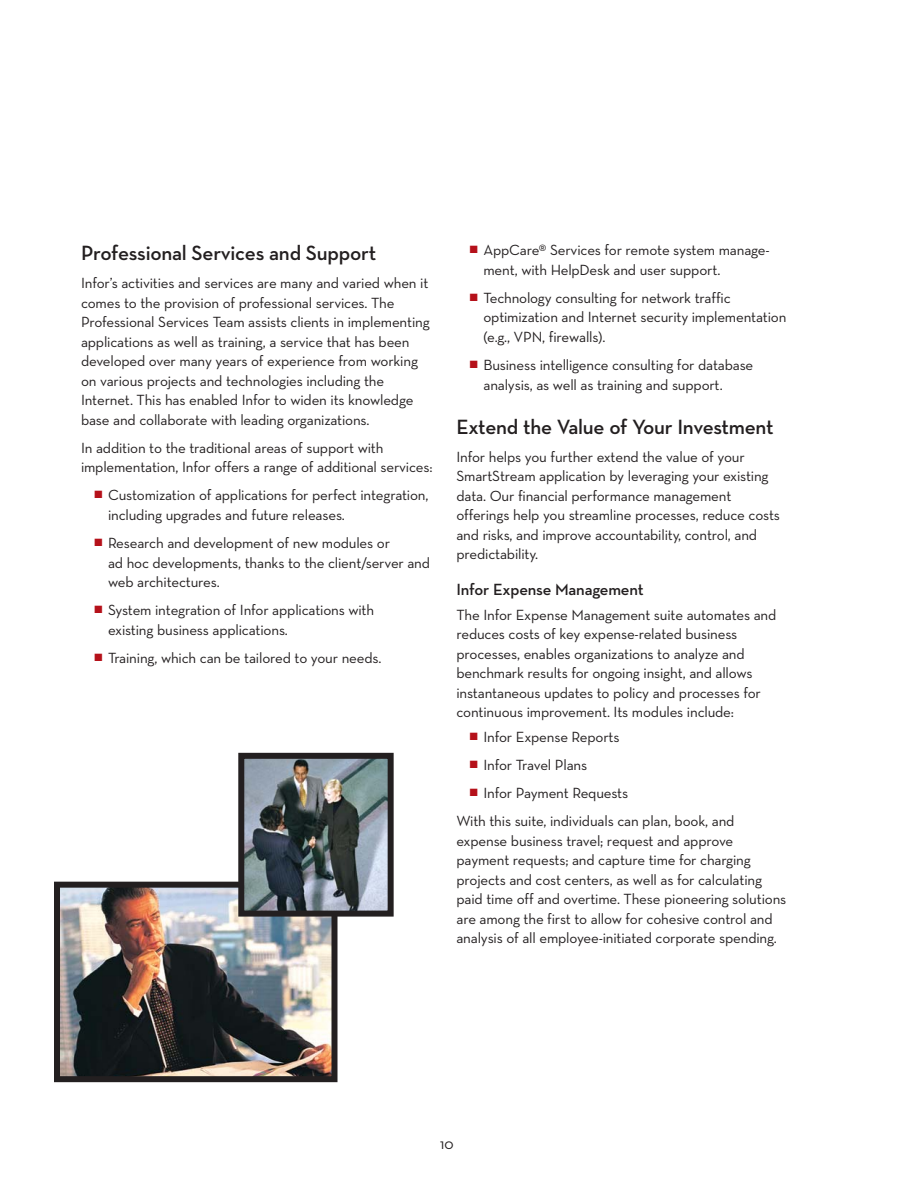
<style>
.page{position:relative;width:918px;height:1188px;background:#fff}
.page>*{position:absolute;margin:0;border:0;box-sizing:border-box;transform-origin:0 0}
.t1{font:600 21px "Neutra Text";letter-spacing:-.015em;color:#231f20}
.t2{font:600 16.5px "Neutra Text";letter-spacing:-.015em;color:#231f20}
.t3{font:15px/19.5px "Neutra Text";letter-spacing:-.015em;color:#231f20}
.s1{color:#b5111a}
</style>
<div class="page">
<img style="left:61px;top:889px;width:270px;height:186px">
<div style="left:54px;top:882px;width:284px;height:200px;border:6px solid #231f20"></div>
<img style="left:245px;top:760px;width:142px;height:150px">
<div style="left:238px;top:753px;width:156px;height:164px;border:6px solid #231f20"></div>
<h1 class="t1" style="left:81px;top:245px;width:297px">Professional Services and Support</h1>
<p class="t3" style="left:81px;top:275px;width:350px">Infor’s activities and services are many and varied when it comes to the provision of professional services. The Professional Services Team assists clients in implementing applications as well as training, a service that has been developed over many years of experience from working on various projects and technologies including the Internet. This has enabled Infor to widen its knowledge base and collaborate with leading organizations.</p>
<p class="t3" style="left:81px;top:439px;width:353px">In addition to the traditional areas of support with implementation, Infor offers a range of additional services:</p>
<p class="t3" style="left:108px;top:487px;width:322px;text-indent:-14px"><span class="s1">■</span> Customization of applications for perfect integration, including upgrades and future releases.</p>
<p class="t3" style="left:108px;top:535px;width:324px;text-indent:-14px"><span class="s1">■</span> Research and development of new modules or<br>ad hoc developments, thanks to the client/server and web architectures.</p>
<p class="t3" style="left:108px;top:602px;width:268px;text-indent:-14px"><span class="s1">■</span> System integration of Infor applications with existing business applications.</p>
<p class="t3" style="left:94px;top:649px;width:288px"><span class="s1">■</span> Training, which can be tailored to your needs.</p>
<p class="t3" style="left:483px;top:242px;width:288px;text-indent:-14px"><span class="s1">■</span> AppCare® Services for remote system manage&shy;ment, with HelpDesk and user support.</p>
<p class="t3" style="left:483px;top:289px;width:305px;text-indent:-14px"><span class="s1">■</span> Technology consulting for network traffic optimization and Internet security implementation (e.g., VPN, firewalls).</p>
<p class="t3" style="left:483px;top:357px;width:271px;text-indent:-14px"><span class="s1">■</span> Business intelligence consulting for database analysis, as well as training and support.</p>
<h1 class="t1" style="left:456px;top:419px;width:319px">Extend the Value of Your Investment</h1>
<p class="t3" style="left:456px;top:448px;width:325px">Infor helps you further extend the value of your SmartStream application by leveraging your existing data. Our financial performance management offerings help you streamline processes, reduce costs and risks, and improve accountability, control, and predictability.</p>
<p class="t2" style="left:456px;top:583px;width:189px">Infor Expense Management</p>
<p class="t3" style="left:456px;top:606px;width:321px">The Infor Expense Management suite automates and reduces costs of key expense-related business processes, enables organizations to analyze and benchmark results for ongoing insight, and allows instantaneous updates to policy and processes for continuous improvement. Its modules include:</p>
<p class="t3" style="left:470px;top:728px;width:151px"><span class="s1">■</span> Infor Expense Reports</p>
<p class="t3" style="left:470px;top:757px;width:119px"><span class="s1">■</span> Infor Travel Plans</p>
<p class="t3" style="left:456px;top:780px;width:280px;line-height:28.2px;text-indent:14px"><span class="s1">■</span> Infor Payment Requests<br>With this suite, individuals can plan, book, and</p>
<p class="t3" style="left:456px;top:832px;width:331px">expense business travel; request and approve payment requests; and capture time for charging projects and cost centers, as well as for calculating paid time off and overtime. These pioneering solutions are among the first to allow for cohesive control and analysis of all employee-initiated corporate spending.</p>
<p class="t3" style="left:440px;top:1136px;width:15px">10</p>
</div>
